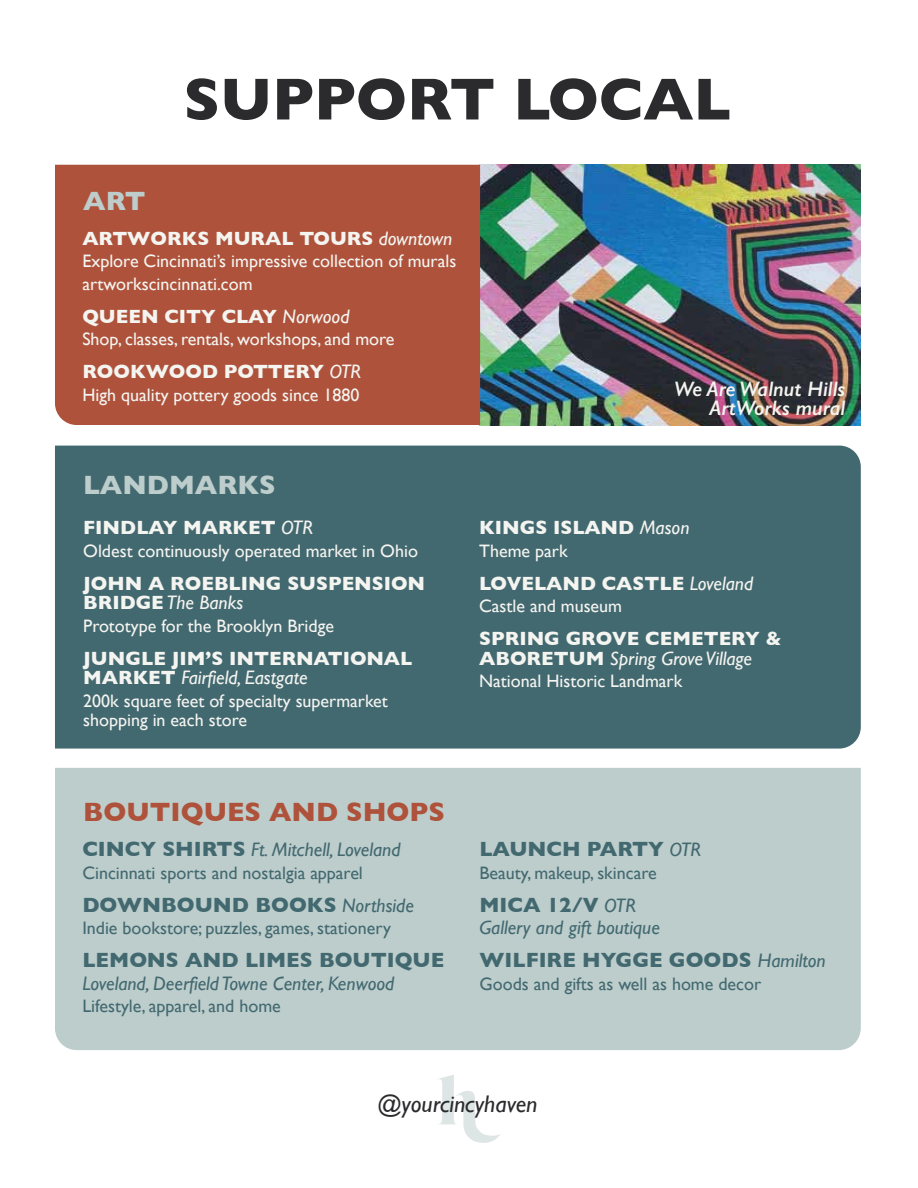
<style>
.page{position:relative;width:918px;height:1188px;background:#fff}
.page>*{position:absolute;margin:0;border:0;box-sizing:border-box;transform-origin:0 0}
.t1{font:700 60px "Gill Sans";color:#2b2b2d}
.t2{font:700 27px "Gill Sans";color:#ae523b}
.t3{font:700 27px "Gill Sans";color:#bdcdcc}
.t4{font:italic 24px "Gill Sans";color:#2b2b2d}
.t5{font:700 21px "Gill Sans";color:#436970}
.t6{font:italic 600 21px/19.5px "Gill Sans";color:#f4f4f0;text-align:right}
.t7{font:700 19.5px/19.5px "Gill Sans";color:#f4f4f0}
.t8{font:italic 19.5px "Gill Sans";color:#436970}
.t9{font:18px/22.5px "Gill Sans";color:#f4f4f0}
.t10{font:18px "Gill Sans";color:#436970}
.s1{font-weight:400;font-style:italic}
.s2{font-weight:700;font-style:normal;font-size:21px}
.s3{font-weight:400;font-style:italic;font-size:19.5px}
</style>
<div class="page">
<img style="left:480px;top:165px;width:380px;height:260px">
<div style="left:55px;top:165px;width:425px;height:260px;background:#ae523b"></div>
<div style="left:55px;top:446px;width:806px;height:303px;background:#436970"></div>
<div style="left:55px;top:768px;width:806px;height:282px;background:#bdcdcc"></div>
<svg style="left:438px;top:1075px;width:62px;height:68px"></svg>
<h1 class="t1" style="left:183px;top:52px;width:549px">SUPPORT LOCAL</h1>
<h2 class="t3" style="left:83px;top:179px;width:64px">ART</h2>
<p class="t7" style="left:82px;top:228px;width:372px">ARTWORKS MURAL TOURS <span class="s1">downtown</span></p>
<p class="t9" style="left:82px;top:250px;width:375px">Explore Cincinnati’s impressive collection of murals artworkscincinnati.com</p>
<p class="t7" style="left:82px;top:306px;width:269px">QUEEN CITY CLAY <span class="s1">Norwood</span></p>
<p class="t9" style="left:82px;top:328px;width:314px">Shop, classes, rentals, workshops, and more</p>
<p class="t7" style="left:82px;top:361px;width:280px">ROOKWOOD POTTERY <span class="s1">OTR</span></p>
<p class="t9" style="left:82px;top:383px;width:279px">High quality pottery goods since 1880</p>
<p class="t6" style="left:674px;top:379px;width:173px">We Are Walnut Hills<br>ArtWorks mural</p>
<h2 class="t3" style="left:83px;top:463px;width:194px">LANDMARKS</h2>
<p class="t7" style="left:83px;top:518px;width:231px">FINDLAY MARKET <span class="s1">OTR</span></p>
<p class="t9" style="left:83px;top:539px;width:336px">Oldest continuously operated market in Ohio</p>
<p class="t7" style="left:83px;top:573px;width:343px">JOHN A ROEBLING SUSPENSION<br>BRIDGE <span class="s1">The Banks</span></p>
<p class="t9" style="left:83px;top:614px;width:252px">Prototype for the Brooklyn Bridge</p>
<p class="t7" style="left:83px;top:648px;width:331px">JUNGLE JIM’S INTERNATIONAL<br>MARKET <span class="s1">Fairfield, Eastgate</span></p>
<p class="t9" style="left:83px;top:691px;width:306px;line-height:19.5px">200k square feet of specialty supermarket shopping in each store</p>
<p class="t7" style="left:479px;top:518px;width:212px">KINGS ISLAND <span class="s1">Mason</span></p>
<p class="t9" style="left:479px;top:539px;width:90px">Theme park</p>
<p class="t7" style="left:479px;top:573px;width:276px">LOVELAND CASTLE <span class="s1">Loveland</span></p>
<p class="t9" style="left:479px;top:595px;width:144px">Castle and museum</p>
<p class="t7" style="left:479px;top:629px;width:304px">SPRING GROVE CEMETERY &amp;<br>ABORETUM <span class="s1">Spring Grove Village</span></p>
<p class="t9" style="left:479px;top:670px;width:205px">National Historic Landmark</p>
<h2 class="t2" style="left:83px;top:790px;width:363px">BOUTIQUES AND SHOPS</h2>
<p class="t8" style="left:82px;top:839px;width:320px"><span class="s2">CINCY SHIRTS</span> Ft. Mitchell, Loveland</p>
<p class="t10" style="left:82px;top:862px;width:282px">Cincinnati sports and nostalgia apparel</p>
<p class="t5" style="left:82px;top:888px;width:333px">DOWNBOUND BOOKS <span class="s3">Northside</span></p>
<p class="t10" style="left:82px;top:918px;width:310px">Indie bookstore; puzzles, games, stationery</p>
<p class="t5" style="left:82px;top:944px;width:364px">LEMONS AND LIMES BOUTIQUE</p>
<p class="t8" style="left:82px;top:972px;width:313px">Loveland, Deerfield Towne Center, Kenwood</p>
<p class="t10" style="left:82px;top:996px;width:200px">Lifestyle, apparel, and home</p>
<p class="t5" style="left:479px;top:833px;width:223px">LAUNCH PARTY <span class="s3">OTR</span></p>
<p class="t10" style="left:479px;top:862px;width:179px">Beauty, makeup, skincare</p>
<p class="t5" style="left:479px;top:888px;width:158px">MICA 12/V <span class="s3">OTR</span></p>
<p class="t8" style="left:479px;top:917px;width:182px">Gallery and gift boutique</p>
<p class="t5" style="left:479px;top:944px;width:348px">WILFIRE HYGGE GOODS <span class="s3">Hamilton</span></p>
<p class="t10" style="left:479px;top:973px;width:283px">Goods and gifts as well as home decor</p>
<h3 class="t4" style="left:377px;top:1090px;width:162px">@yourcincyhaven</h3>
</div>
